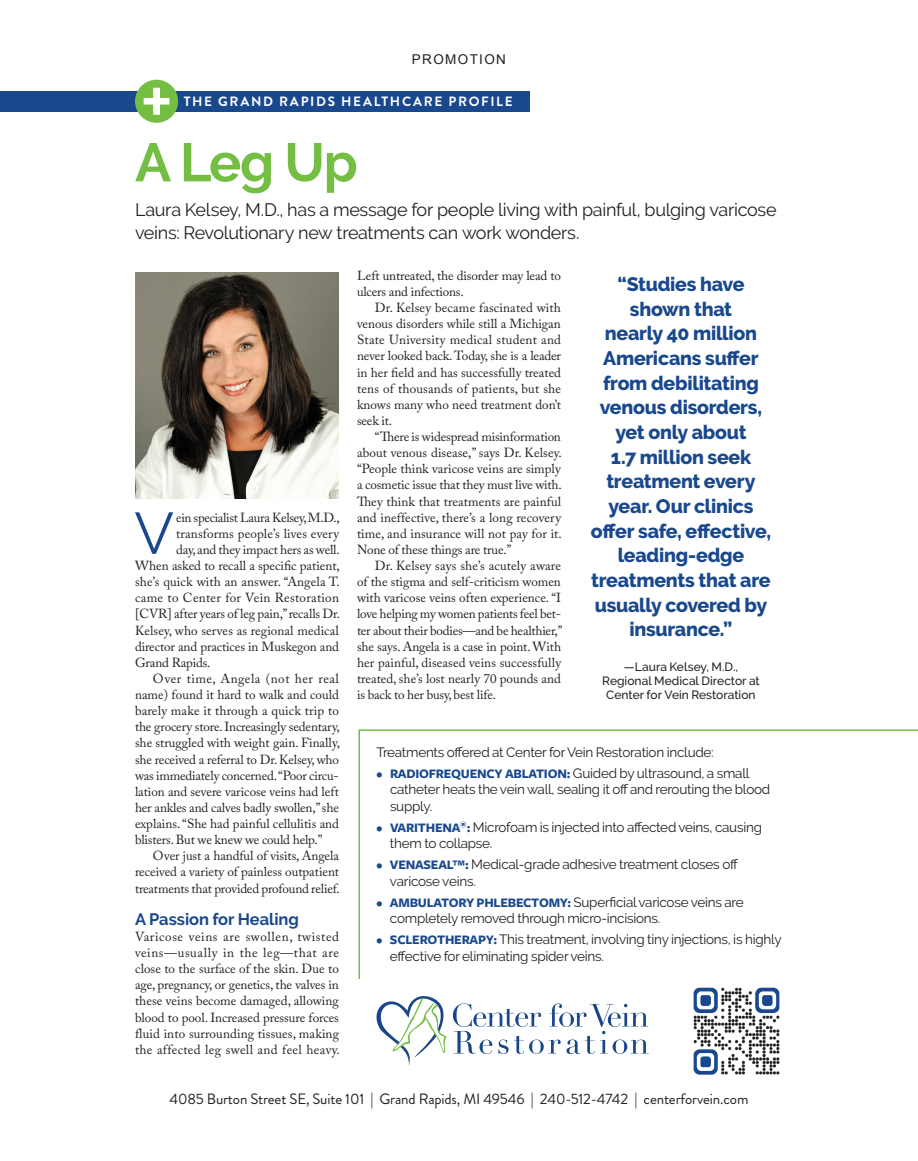
<style>
.page{position:relative;width:918px;height:1161px;background:#fff}
.page>*{position:absolute;margin:0;border:0;box-sizing:border-box;transform-origin:0 0}
.t1{font:58.5px "Raleway";color:#19488d}
.t2{font:700 54px "Raleway";color:#74bf43}
.t3{font:800 19.5px/24.6px "Raleway";letter-spacing:-.015em;color:#19488d;text-align:center}
.t4{font:18px/22.5px "Raleway";letter-spacing:-.015em;color:#231f20}
.t5{font:700 16.5px "Raleway";color:#19488d}
.t6{font:15px "Brandon Grotesque";letter-spacing:-.01em;color:#231f20}
.t7{font:13.5px/16.5px "Raleway";letter-spacing:-.02em;color:#231f20}
.t8{font:700 13.5px "Brandon Grotesque";letter-spacing:.125em;color:#fff}
.t9{font:13.5px "Arial";letter-spacing:.1em;color:#231f20}
.t10{font:13.2px/16.2px "Adobe Caslon Pro";letter-spacing:-.005em;color:#231f20;text-align:justify}
.t11{font:13.2px "Adobe Caslon Pro";letter-spacing:-.025em;color:#231f20}
.t12{font:13.2px "Adobe Caslon Pro";letter-spacing:.02em;color:#231f20}
.t13{font:13.2px "Adobe Caslon Pro";letter-spacing:.04em;color:#231f20}
.t14{font:500 12px/14.1px "Raleway";color:#231f20;text-align:center}
.s1{font-family:"Freight Sans Pro";font-weight:700;color:#19488d}
</style>
<div class="page">
<img style="left:135px;top:273px;width:204px;height:225px">
<svg style="left:453px;top:1003px;width:196px;height:51px"></svg>
<svg style="left:376px;top:996px;width:71px;height:69px"></svg>
<div style="left:0;top:91px;width:529px;height:20px;background:#19488d"></div>
<div style="left:135px;top:80px;width:43px;height:43px;background:#74bf43;border-radius:50%"></div>
<svg style="left:144px;top:88px;width:25px;height:27px"></svg>
<svg style="left:358px;top:729px;width:560px;height:250px"></svg>
<img style="left:693px;top:987px;width:87px;height:88px">
<img style="left:693px;top:987px;width:26px;height:27px">
<img style="left:754px;top:987px;width:26px;height:27px">
<img style="left:693px;top:1048px;width:26px;height:27px">
<p class="t9" style="left:412px;top:50px;width:96px">PROMOTION</p>
<p class="t8" style="left:184px;top:92px;width:330px">THE GRAND RAPIDS HEALTHCARE PROFILE</p>
<h2 class="t2" style="left:135px;top:132px;width:224px">A Leg Up</h2>
<h3 class="t4" style="left:135px;top:198px;width:643px">Laura Kelsey, M.D., has a message for people living with painful, bulging varicose veins: Revolutionary new treatments can work wonders.</h3>
<h1 class="t1" style="left:134px;top:499px;width:41px">V</h1>
<p class="t11" style="left:176px;top:509px;width:165px">ein specialist Laura Kelsey, M.D.,</p>
<p class="t10" style="left:176px;top:525px;width:164px">transforms people’s lives every</p>
<p class="t10" style="left:176px;top:541px;width:165px">day, and they impact hers as well.</p>
<p class="t10" style="left:135px;top:557px;width:206px">When asked to recall a specific patient,</p>
<p class="t10" style="left:135px;top:573px;width:206px">she’s quick with an answer. “Angela T.</p>
<p class="t12" style="left:135px;top:590px;width:206px">came to Center for Vein Restoration</p>
<p class="t10" style="left:135px;top:606px;width:207px">[CVR] after years of leg pain,” recalls Dr.</p>
<p class="t10" style="left:135px;top:622px;width:205px">Kelsey, who serves as regional medical</p>
<p class="t10" style="left:135px;top:638px;width:206px">director and practices in Muskegon and</p>
<p class="t10" style="left:135px;top:654px;width:77px">Grand Rapids.</p>
<p class="t13" style="left:153px;top:671px;width:187px">Over time, Angela (not her real</p>
<p class="t10" style="left:135px;top:686px;width:205px">name) found it hard to walk and could</p>
<p class="t10" style="left:135px;top:703px;width:205px">barely make it through a quick trip to</p>
<p class="t10" style="left:135px;top:719px;width:206px">the grocery store. Increasingly sedentary,</p>
<p class="t10" style="left:135px;top:735px;width:207px">she struggled with weight gain. Finally,</p>
<p class="t10" style="left:135px;top:751px;width:205px">she received a referral to Dr. Kelsey, who</p>
<p class="t10" style="left:135px;top:767px;width:205px">was immediately concerned. “Poor circu-</p>
<p class="t10" style="left:135px;top:783px;width:205px">lation and severe varicose veins had left</p>
<p class="t10" style="left:135px;top:799px;width:205px">her ankles and calves badly swollen,” she</p>
<p class="t10" style="left:135px;top:815px;width:206px">explains. “She had painful cellulitis and</p>
<p class="t10" style="left:135px;top:832px;width:189px">blisters. But we knew we could help.”</p>
<p class="t10" style="left:153px;top:848px;width:188px">Over just a handful of visits, Angela</p>
<p class="t10" style="left:135px;top:864px;width:206px">received a variety of painless outpatient</p>
<p class="t10" style="left:135px;top:880px;width:206px">treatments that provided profound relief.</p>
<p class="t5" style="left:135px;top:910px;width:165px">A Passion for Healing</p>
<p class="t10" style="left:135px;top:928px;width:206px">Varicose veins are swollen, twisted veins—usually in the leg—that are close to the surface of the skin. Due to age, pregnancy, or genetics, the valves in these veins become damaged, allowing blood to pool. Increased pressure forces fluid into surrounding tissues, making the affected leg swell and feel heavy.</p>
<p class="t10" style="left:357px;top:267px;width:205px">Left untreated, the disorder may lead to ulcers and infections.</p>
<p class="t10" style="left:357px;top:299px;width:206px;text-indent:18px">Dr. Kelsey became fascinated with venous disorders while still a Michigan State University medical student and never looked back. Today, she is a leader in her field and has successfully treated tens of thousands of patients, but she knows many who need treatment don’t seek it.</p>
<p class="t10" style="left:357px;top:428px;width:206px;text-indent:18px">“There is widespread misinformation about venous disease,” says Dr. Kelsey. “People think varicose veins are simply a cosmetic issue that they must live with.<br>They think that treatments are painful and ineffective, there’s a long recovery time, and insurance will not pay for it.<br>None of these things are true.”</p>
<p class="t10" style="left:357px;top:557px;width:207px;text-indent:18px">Dr. Kelsey says she’s acutely aware of the stigma and self-criticism women with varicose veins often experience. “I love helping my women patients feel bet&shy;ter about their bodies—and be healthier,” she says. Angela is a case in point. With her painful, diseased veins successfully treated, she’s lost nearly 70 pounds and is back to her busy, best life.</p>
<p class="t3" style="left:591px;top:272px;width:182px">“Studies have shown that<br>nearly 40 million<br>Americans suffer from debilitating venous disorders, yet only about<br>1.7 million seek treatment every year. Our clinics offer safe, effective, leading-edge treatments that are usually covered by insurance.”</p>
<p class="t14" style="left:602px;top:659px;width:159px">—Laura Kelsey, M.D.,<br>Regional Medical Director at<br>Center for Vein Restoration</p>
<p class="t7" style="left:376px;top:744px;width:339px">Treatments offered at Center for Vein Restoration include:</p>
<p class="t7" style="left:390px;top:765px;width:382px;text-indent:-14px"><span class="s1">• RADIOFREQUENCY ABLATION:</span> Guided by ultrasound, a small catheter heats the vein wall, sealing it off and rerouting the blood supply.</p>
<p class="t7" style="left:390px;top:819px;width:374px;text-indent:-13px"><span class="s1">• VARITHENA</span><sup>®</sup><span class="s1">:</span> Microfoam is injected into affected veins, causing them to collapse.</p>
<p class="t7" style="left:390px;top:856px;width:350px;text-indent:-13px"><span class="s1">• VENASEAL™:</span> Medical-grade adhesive treatment closes off varicose veins.</p>
<p class="t7" style="left:390px;top:894px;width:355px;text-indent:-13px"><span class="s1">• AMBULATORY PHLEBECTOMY:</span> Superficial varicose veins are completely removed through micro-incisions.</p>
<p class="t7" style="left:390px;top:931px;width:393px;text-indent:-13px"><span class="s1">• SCLEROTHERAPY:</span> This treatment, involving tiny injections, is highly effective for eliminating spider veins.</p>
<p class="t6" style="left:170px;top:1089px;width:580px">4085 Burton Street SE, Suite 101 | Grand Rapids, MI 49546 | 240-512-4742 | centerforvein.com</p>
</div>
